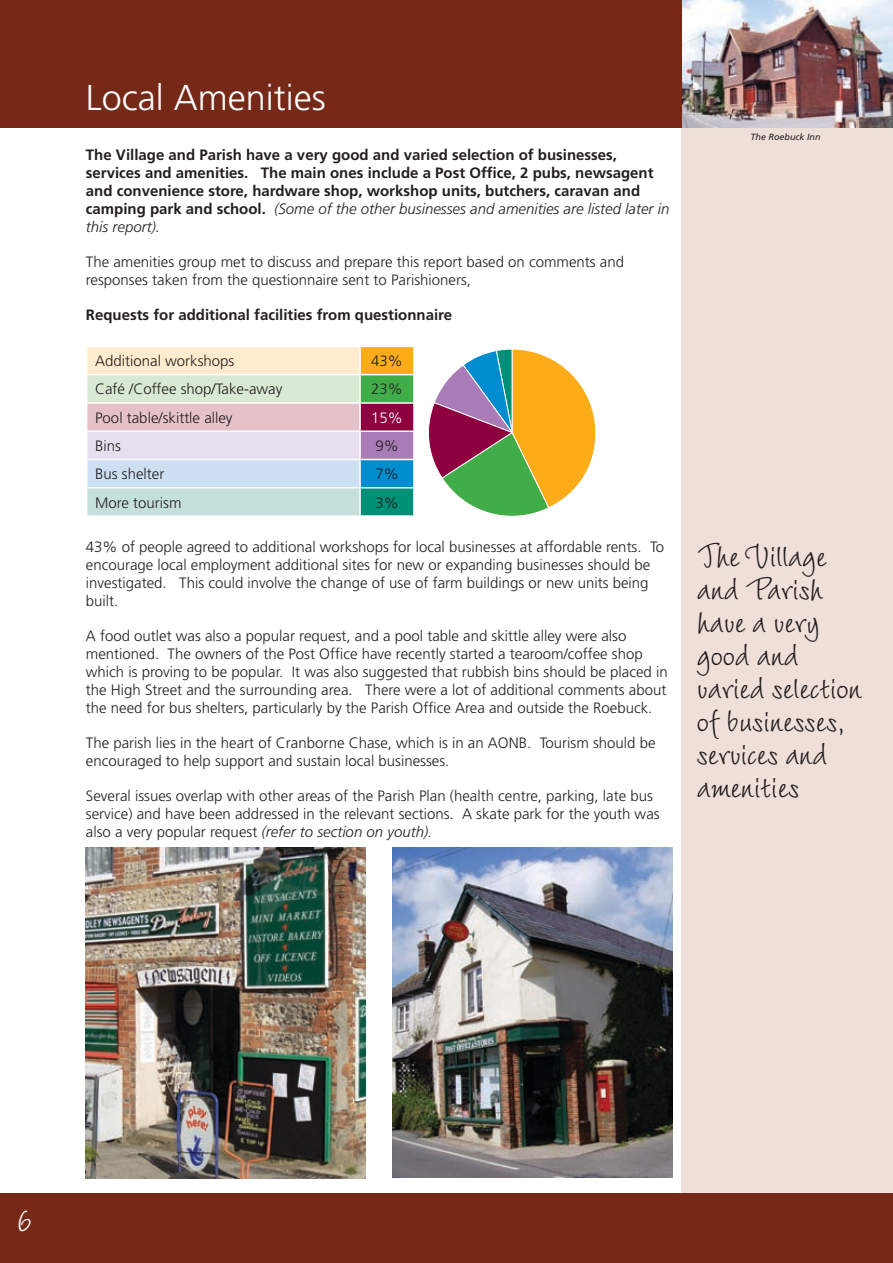
<style>
.page{position:relative;width:893px;height:1263px;background:#fff}
.page>*{position:absolute;margin:0;border:0;box-sizing:border-box;transform-origin:0 0}
.t1{font:39px/33px "LT Wiesbaden Swing";color:#231f20}
.t2{font:300 36px "Frutiger LT";color:#fff}
.t3{font:300 15px/18px "Frutiger LT";color:#231f20}
.t4{font:700 15px/18px "Frutiger LT";color:#231f20}
.t5{font:300 15px "Frutiger LT";color:#fff}
.t6{font:italic 9px "Frutiger LT";color:#231f20}
.s1{font-weight:300;font-style:italic}
.s2{font-style:italic}
</style>
<div class="page">
<div style="left:681px;top:0;width:212px;height:1263px;background:#efdfd9"></div>
<div style="left:0;top:0;width:893px;height:128px;background:#772918"></div>
<img style="left:682px;top:0;width:211px;height:128px">
<div style="left:0;top:1193px;width:893px;height:70px;background:#772918"></div>
<div style="left:87px;top:346px;width:273px;height:29px;background:#ffebce"></div>
<div style="left:360px;top:346px;width:54px;height:29px;background:#fbac18"></div>
<div style="left:87px;top:375px;width:273px;height:28px;background:#d9e9d3"></div>
<div style="left:360px;top:375px;width:54px;height:28px;background:#41ad49"></div>
<div style="left:87px;top:403px;width:273px;height:28px;background:#e5c2c8"></div>
<div style="left:360px;top:403px;width:54px;height:28px;background:#8e003f"></div>
<div style="left:87px;top:431px;width:273px;height:28px;background:#e8dfee"></div>
<div style="left:360px;top:431px;width:54px;height:28px;background:#a97cb7"></div>
<div style="left:87px;top:459px;width:273px;height:29px;background:#ccdff3"></div>
<div style="left:360px;top:459px;width:54px;height:29px;background:#008dd0"></div>
<div style="left:87px;top:488px;width:273px;height:28px;background:#c5e0da"></div>
<div style="left:360px;top:488px;width:54px;height:28px;background:#009077"></div>
<hr style="left:86px;top:346px;width:274px;height:1px;background:#fff">
<hr style="left:360px;top:346px;width:55px;height:1px;background:#fff">
<hr style="left:359px;top:347px;width:2px;height:27px;background:#fff">
<hr style="left:413px;top:347px;width:2px;height:27px;background:#fff">
<hr style="left:86px;top:374px;width:274px;height:1px;background:#fff">
<hr style="left:360px;top:374px;width:55px;height:1px;background:#fff">
<hr style="left:359px;top:375px;width:2px;height:27px;background:#fff">
<hr style="left:413px;top:375px;width:2px;height:27px;background:#fff">
<hr style="left:86px;top:402px;width:274px;height:2px;background:#fff">
<hr style="left:360px;top:402px;width:55px;height:2px;background:#fff">
<hr style="left:359px;top:404px;width:2px;height:26px;background:#fff">
<hr style="left:413px;top:404px;width:2px;height:26px;background:#fff">
<hr style="left:86px;top:430px;width:274px;height:2px;background:#fff">
<hr style="left:360px;top:430px;width:55px;height:2px;background:#fff">
<hr style="left:359px;top:432px;width:2px;height:27px;background:#fff">
<hr style="left:413px;top:432px;width:2px;height:27px;background:#fff">
<hr style="left:86px;top:459px;width:274px;height:1px;background:#fff">
<hr style="left:360px;top:459px;width:55px;height:1px;background:#fff">
<hr style="left:359px;top:460px;width:2px;height:27px;background:#fff">
<hr style="left:413px;top:460px;width:2px;height:27px;background:#fff">
<hr style="left:86px;top:487px;width:274px;height:1px;background:#fff">
<hr style="left:360px;top:487px;width:55px;height:1px;background:#fff">
<hr style="left:359px;top:488px;width:2px;height:27px;background:#fff">
<hr style="left:413px;top:488px;width:2px;height:27px;background:#fff">
<hr style="left:86px;top:515px;width:274px;height:2px;background:#fff">
<hr style="left:360px;top:515px;width:55px;height:2px;background:#fff">
<svg style="left:428px;top:349px;width:168px;height:168px"></svg>
<img style="left:85px;top:848px;width:280px;height:330px">
<img style="left:392px;top:848px;width:280px;height:330px">
<h2 class="t2" style="left:86px;top:78px;width:241px">Local Amenities</h2>
<p class="t4" style="left:86px;top:146px;width:585px">The Village and Parish have a very good and varied selection of businesses, services and amenities. The main ones include a Post Office, 2 pubs, newsagent and convenience store, hardware shop, workshop units, butchers, caravan and camping park and school. <span class="s1">(Some of the other businesses and amenities are listed later in this report).</span></p>
<p class="t3" style="left:86px;top:253px;width:540px">The amenities group met to discuss and prepare this report based on comments and responses taken from the questionnaire sent to Parishioners,</p>
<p class="t4" style="left:86px;top:306px;width:368px">Requests for additional facilities from questionnaire</p>
<p class="t3" style="left:95px;top:352px;width:141px">Additional workshops</p>
<p class="t3" style="left:371px;top:352px;width:33px">43%</p>
<p class="t3" style="left:95px;top:380px;width:189px">Café /Coffee shop/Take-away</p>
<p class="t3" style="left:371px;top:380px;width:33px">23%</p>
<p class="t3" style="left:95px;top:409px;width:139px">Pool table/skittle alley</p>
<p class="t5" style="left:371px;top:409px;width:33px">15%</p>
<p class="t3" style="left:95px;top:437px;width:27px">Bins</p>
<p class="t3" style="left:375px;top:437px;width:25px">9%</p>
<p class="t3" style="left:95px;top:465px;width:71px">Bus shelter</p>
<p class="t3" style="left:375px;top:465px;width:25px">7%</p>
<p class="t3" style="left:95px;top:493px;width:88px">More tourism</p>
<p class="t3" style="left:375px;top:493px;width:25px">3%</p>
<p class="t3" style="left:86px;top:538px;width:580px">43% of people agreed to additional workshops for local businesses at affordable rents. To encourage local employment additional sites for new or expanding businesses should be investigated. This could involve the change of use of farm buildings or new units being built.</p>
<p class="t3" style="left:86px;top:627px;width:583px">A food outlet was also a popular request, and a pool table and skittle alley were also mentioned. The owners of the Post Office have recently started a tearoom/coffee shop which is proving to be popular. It was also suggested that rubbish bins should be placed in the High Street and the surrounding area. There were a lot of additional comments about the need for bus shelters, particularly by the Parish Office Area and outside the Roebuck.</p>
<p class="t3" style="left:86px;top:734px;width:571px">The parish lies in the heart of Cranborne Chase, which is in an AONB. Tourism should be encouraged to help support and sustain local businesses.</p>
<p class="t3" style="left:86px;top:787px;width:575px">Several issues overlap with other areas of the Parish Plan (health centre, parking, late bus service) and have been addressed in the relevant sections. A skate park for the youth was also a very popular request <span class="s2">(refer to section on youth).</span></p>
<p class="t6" style="left:751px;top:131px;width:72px">The Roebuck Inn</p>
<h1 class="t1" style="left:697px;top:538px;width:166px">The Village and Parish have a very good and varied selection of businesses, services and amenities</h1>
</div>
